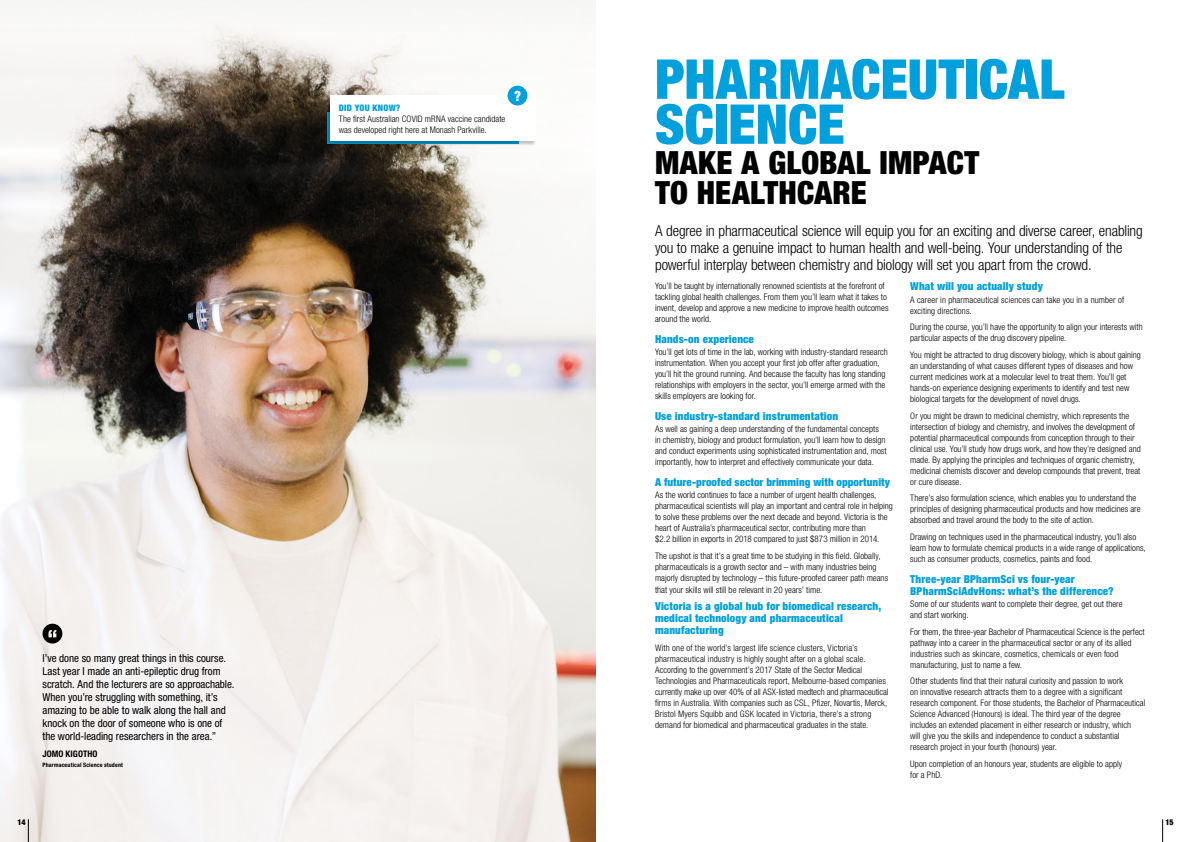
<style>
.page{position:relative;width:1191px;height:842px;background:#fff}
.page>*{position:absolute;margin:0;border:0;box-sizing:border-box;transform-origin:0 0}
.t1{font:900 condensed 55px/45px "Helvetica Neue LT Pro";color:#00a0dd}
.t2{font:900 condensed 32px/30px "Helvetica Neue LT Pro";letter-spacing:.005em;color:#000}
.t3{font:300 condensed 15px/17px "Helvetica Neue LT Pro";letter-spacing:-.01em;color:#000}
.t4{font:900 condensed 14px "Helvetica Neue LT Pro";color:#fff}
.t5{font:900 condensed 11px/12px "Helvetica Neue LT Pro";letter-spacing:.01em;color:#00a0dd}
.t6{font:condensed 11px/13px "Helvetica Neue LT Pro";letter-spacing:-.005em;color:#000}
.t7{font:300 condensed 9px/11px "Helvetica Neue LT Pro";letter-spacing:.005em;color:#000}
.t8{font:900 condensed 9px "Helvetica Neue LT Pro";letter-spacing:.03em;color:#00a0dd}
.t9{font:700 condensed 9px "Helvetica Neue LT Pro";letter-spacing:.005em;color:#000}
.t10{font:900 condensed 8px "Helvetica Neue LT Pro";color:#000}
.t11{font:700 condensed 6px "Helvetica Neue LT Pro";letter-spacing:.025em;color:#000}
</style>
<div class="page">
<img style="left:0;top:0;width:595px;height:842px">
<div style="left:326px;top:95px;width:211px;height:51px;background:#000;opacity:.25"></div>
<div style="left:330px;top:96px;width:206px;height:45px;background:#fff"></div>
<div style="left:507px;top:86px;width:20px;height:20px;background:#00a0dd;border-radius:50%"></div>
<svg style="left:28px;top:819px;width:1px;height:23px"></svg>
<svg style="left:1162px;top:819px;width:1px;height:23px"></svg>
<svg style="left:43px;top:624px;width:19px;height:19px"></svg>
<p class="t8" style="left:339px;top:102px;width:63px">DID YOU KNOW?</p>
<p class="t7" style="left:339px;top:113px;width:168px">The first Australian COVID mRNA vaccine candidate was developed right here at Monash Parkville.</p>
<h3 class="t4" style="left:514px;top:87px;width:8px">?</h3>
<p class="t6" style="left:43px;top:652px;width:193px">I’ve done so many great things in this course.<br>Last year I made an anti-epileptic drug from scratch. And the lecturers are so approachable.<br>When you’re struggling with something, it’s amazing to be able to walk along the hall and knock on the door of someone who is one of the world-leading researchers in the area.”</p>
<p class="t9" style="left:43px;top:748px;width:57px">JOMO KIGOTHO</p>
<p class="t11" style="left:43px;top:761px;width:82px">Pharmaceutical Science student</p>
<h1 class="t1" style="left:655px;top:56px;width:411px">PHARMACEUTICAL<br>SCIENCE</h1>
<h2 class="t2" style="left:655px;top:147px;width:325px">MAKE A GLOBAL IMPACT<br>TO HEALTHCARE</h2>
<p class="t3" style="left:655px;top:222px;width:489px">A degree in pharmaceutical science will equip you for an exciting and diverse career, enabling you to make a genuine impact to human health and well-being. Your understanding of the powerful interplay between chemistry and biology will set you apart from the crowd.</p>
<p class="t7" style="left:655px;top:280px;width:235px">You’ll be taught by internationally renowned scientists at the forefront of tackling global health challenges. From them you’ll learn what it takes to invent, develop and approve a new medicine to improve health outcomes around the world.</p>
<p class="t5" style="left:655px;top:333px;width:100px">Hands-on experience</p>
<p class="t7" style="left:655px;top:346px;width:234px">You’ll get lots of time in the lab, working with industry-standard research instrumentation. When you accept your first job offer after graduation, you’ll hit the ground running. And because the faculty has long standing relationships with employers in the sector, you’ll emerge armed with the skills employers are looking for.</p>
<p class="t5" style="left:655px;top:410px;width:185px">Use industry-standard instrumentation</p>
<p class="t7" style="left:655px;top:423px;width:233px">As well as gaining a deep understanding of the fundamental concepts in chemistry, biology and product formulation, you’ll learn how to design and conduct experiments using sophisticated instrumentation and, most importantly, how to interpret and effectively communicate your data.</p>
<p class="t5" style="left:655px;top:475px;width:236px">A future-proofed sector brimming with opportunity</p>
<p class="t7" style="left:655px;top:489px;width:239px">As the world continues to face a number of urgent health challenges, pharmaceutical scientists will play an important and central role in helping to solve these problems over the next decade and beyond. Victoria is the heart of Australia’s pharmaceutical sector, contributing more than<br>$2.2 billion in exports in 2018 compared to just $873 million in 2014.</p>
<p class="t7" style="left:655px;top:550px;width:235px">The upshot is that it’s a great time to be studying in this field. Globally, pharmaceuticals is a growth sector and – with many industries being majorly disrupted by technology – this future-proofed career path means</p>
<p class="t7" style="left:655px;top:584px;width:169px">that your skills will still be relevant in 20 years’ time.</p>
<p class="t5" style="left:655px;top:600px;width:228px">Victoria is a global hub for biomedical research, medical technology and pharmaceutical manufacturing</p>
<p class="t7" style="left:655px;top:642px;width:235px">With one of the world’s largest life science clusters, Victoria’s pharmaceutical industry is highly sought after on a global scale.<br>According to the government’s 2017 State of the Sector Medical Technologies and Pharmaceuticals report, Melbourne-based companies currently make up over 40% of all ASX-listed medtech and pharmaceutical firms in Australia. With companies such as CSL, Pfizer, Novartis, Merck, Bristol Myers Squibb and GSK located in Victoria, there’s a strong demand for biomedical and pharmaceutical graduates in the state.</p>
<p class="t5" style="left:910px;top:280px;width:134px">What will you actually study</p>
<p class="t7" style="left:910px;top:294px;width:215px">A career in pharmaceutical sciences can take you in a number of exciting directions.</p>
<p class="t7" style="left:910px;top:322px;width:234px">During the course, you’ll have the opportunity to align your interests with particular aspects of the drug discovery pipeline.</p>
<p class="t7" style="left:910px;top:349px;width:232px">You might be attracted to drug discovery biology, which is about gaining an understanding of what causes different types of diseases and how current medicines work at a molecular level to treat them. You’ll get hands-on experience designing experiments to identify and test new biological targets for the development of novel drugs.</p>
<p class="t7" style="left:910px;top:410px;width:232px">Or you might be drawn to medicinal chemistry, which represents the intersection of biology and chemistry, and involves the development of potential pharmaceutical compounds from conception through to their clinical use. You’ll study how drugs work, and how they’re designed and made. By applying the principles and techniques of organic chemistry, medicinal chemists discover and develop compounds that prevent, treat or cure disease.</p>
<p class="t7" style="left:910px;top:492px;width:232px">There’s also formulation science, which enables you to understand the principles of designing pharmaceutical products and how medicines are absorbed and travel around the body to the site of action.</p>
<p class="t7" style="left:910px;top:531px;width:237px">Drawing on techniques used in the pharmaceutical industry, you’ll also learn how to formulate chemical products in a wide range of applications, such as consumer products, cosmetics, paints and food.</p>
<p class="t5" style="left:910px;top:572px;width:205px">Three-year BPharmSci vs four-year<br>BPharmSciAdvHons: what’s the difference?</p>
<p class="t7" style="left:910px;top:598px;width:214px">Some of our students want to complete their degree, get out there and start working.</p>
<p class="t7" style="left:910px;top:626px;width:236px">For them, the three-year Bachelor of Pharmaceutical Science is the perfect pathway into a career in the pharmaceutical sector or any of its allied industries such as skincare, cosmetics, chemicals or even food manufacturing, just to name a few.</p>
<p class="t7" style="left:910px;top:675px;width:237px">Other students find that their natural curiosity and passion to work<br>on innovative research attracts them to a degree with a significant research component. For those students, the Bachelor of Pharmaceutical Science Advanced (Honours) is ideal. The third year of the degree includes an extended placement in either research or industry, which<br>will give you the skills and independence to conduct a substantial research project in your fourth (honours) year.</p>
<p class="t7" style="left:910px;top:758px;width:213px">Upon completion of an honours year, students are eligible to apply for a PhD.</p>
<p class="t10" style="left:18px;top:817px;width:9px">14</p>
<p class="t10" style="left:1165px;top:817px;width:10px">15</p>
</div>
